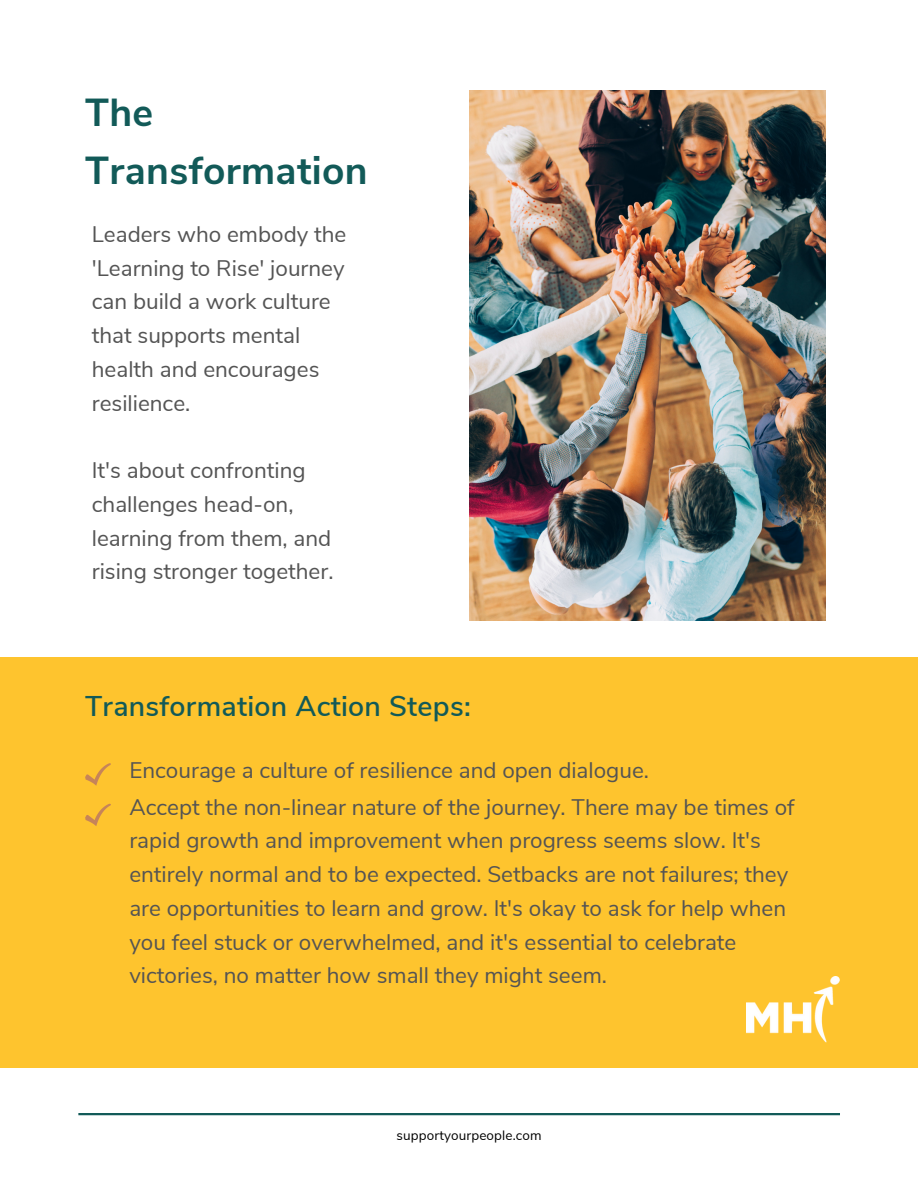
<style>
.page{position:relative;width:918px;height:1188px;background:#fff}
.page>*{position:absolute;margin:0;border:0;box-sizing:border-box;transform-origin:0 0}
.t1{font:700 39px/57.3px "Nunito Sans";letter-spacing:.01em;color:#125a58}
.t2{font:600 28.5px "Nunito Sans";letter-spacing:.01em;color:#125a58}
.t3{font:22.5px/33.8px "Nunito Sans";color:#545454}
.t4{font:13.5px "Nunito Sans";letter-spacing:.01em;color:#000}
</style>
<div class="page">
<hr style="left:78px;top:1113px;width:762px;height:2px;background:#125a58">
<div style="left:0;top:658px;width:918px;height:410px;background:#fec42e"></div>
<svg style="left:85px;top:763px;width:26px;height:23px"></svg>
<svg style="left:85px;top:804px;width:26px;height:22px"></svg>
<img style="left:746px;top:977px;width:94px;height:66px">
<img style="left:469px;top:91px;width:357px;height:530px">
<p class="t1" style="left:85px;top:85px;width:284px">The<br>Transformation</p>
<p class="t3" style="left:92px;top:218px;width:256px">Leaders who embody the 'Learning to Rise' journey can build a work culture that supports mental health and encourages resilience.</p>
<p class="t3" style="left:92px;top:454px;width:243px">It's about confronting challenges head-on, learning from them, and rising stronger together.</p>
<p class="t2" style="left:85px;top:687px;width:387px">Transformation Action Steps:</p>
<p class="t3" style="left:129px;top:754px;width:521px">Encourage a culture of resilience and open dialogue.</p>
<p class="t3" style="left:129px;top:790px;width:667px">Accept the non-linear nature of the journey. There may be times of rapid growth and improvement when progress seems slow. It's entirely normal and to be expected. Setbacks are not failures; they are opportunities to learn and grow. It's okay to ask for help when you feel stuck or overwhelmed, and it's essential to celebrate victories, no matter how small they might seem.</p>
<p class="t4" style="left:397px;top:1126px;width:147px">supportyourpeople.com</p>
</div>
